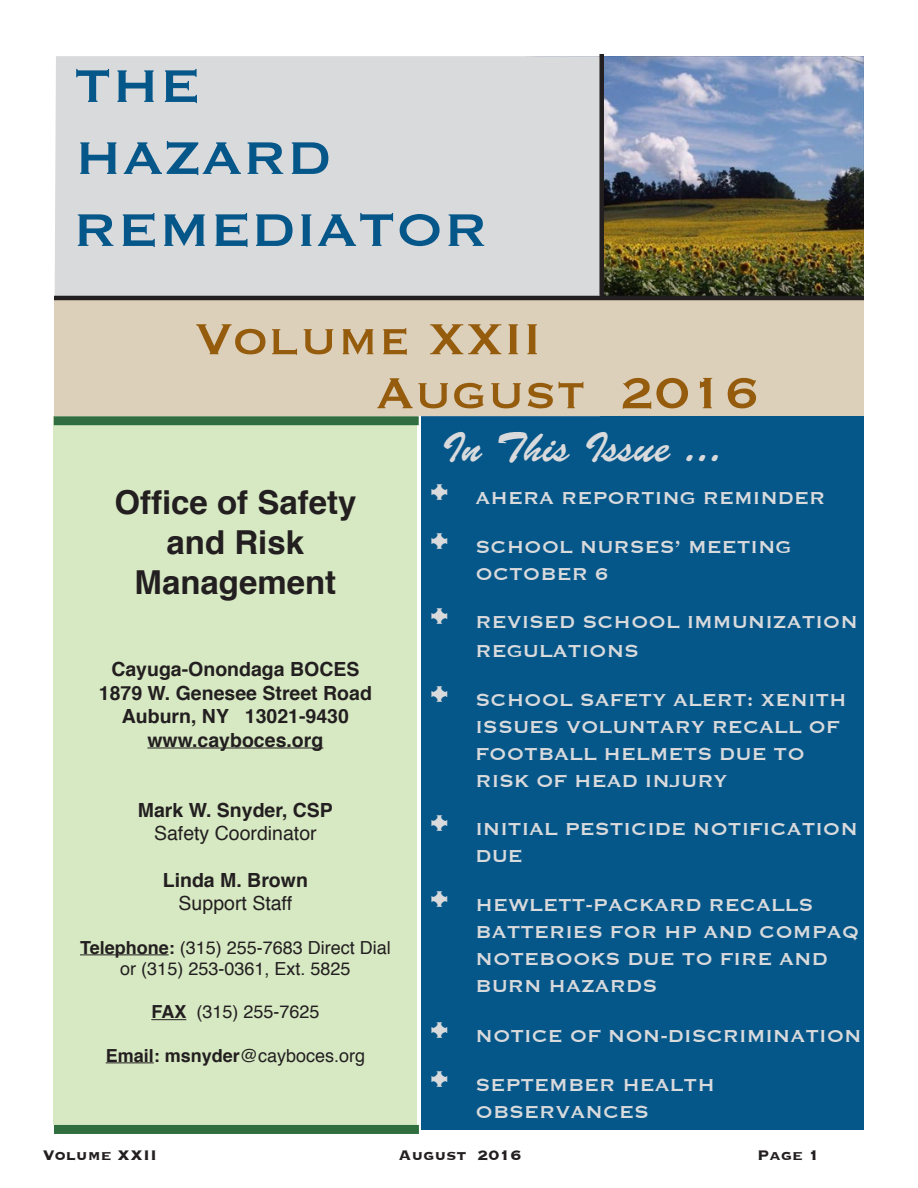
<style>
.page{position:relative;width:918px;height:1188px;background:#fff}
.page>*{position:absolute;margin:0;border:0;box-sizing:border-box;transform-origin:0 0}
.t1{font:60px "Copperplate";color:#055689}
.t2{font:57px "Copperplate";color:#965c0d}
.t3{font:42px "Brush Script Std";color:#d9dadc}
.t4{font:700 33px "Helvetica";color:#231f20}
.t5{font:22.5px "Copperplate";color:#d9dadc}
.t6{font:700 19.5px "Helvetica";color:#231f20}
.t7{font:19.5px "Helvetica";color:#231f20}
.t8{font:18px "Helvetica";color:#231f20}
.t9{font:700 18px "Helvetica";color:#231f20}
.t10{font:700 18px "Copperplate";color:#231f20}
.s1{font-weight:700}
.s2{font-weight:400}
.s3{font-size:45px}
</style>
<div class="page">
<img style="left:604px;top:56px;width:260px;height:240px">
<div style="left:422px;top:416px;width:442px;height:713px;background:#055689"></div>
<div style="left:54px;top:416px;width:363px;height:709px;background:#d7e9c3"></div>
<hr style="left:147px;top:748px;width:176px;height:1px;background:#231f20">
<hr style="left:80px;top:954px;width:89px;height:1px;background:#231f20">
<hr style="left:151px;top:1019px;width:35px;height:1px;background:#231f20">
<hr style="left:106px;top:1062px;width:48px;height:1px;background:#231f20">
<div style="left:54px;top:416px;width:365px;height:9px;background:#306d3f"></div>
<div style="left:54px;top:1125px;width:365px;height:9px;background:#306d3f"></div>
<div style="left:54px;top:56px;width:545px;height:240px;background:#d9dadc"></div>
<div style="left:54px;top:300px;width:810px;height:116px;background:#dcd0bb"></div>
<hr style="left:54px;top:296px;width:810px;height:4px;background:#231f20">
<div style="left:599px;top:54px;width:5px;height:242px;background:#231f20"></div>
<p class="t1" style="left:74px;top:46px;width:129px">THE</p>
<p class="t1" style="left:74px;top:118px;width:259px">HAZARD</p>
<p class="t1" style="left:73px;top:190px;width:417px">REMEDIATOR</p>
<p class="t2" style="left:195px;top:302px;width:348px">Volume XXII</p>
<p class="t2" style="left:376px;top:356px;width:385px">August 2016</p>
<p class="t4" style="left:114px;top:476px;width:244px">Office of Safety</p>
<p class="t4" style="left:167px;top:516px;width:139px">and Risk</p>
<p class="t4" style="left:135px;top:555px;width:203px">Management</p>
<p class="t6" style="left:111px;top:654px;width:250px">Cayuga-Onondaga BOCES</p>
<p class="t6" style="left:99px;top:677px;width:275px">1879 W. Genesee Street Road</p>
<p class="t6" style="left:122px;top:701px;width:229px">Auburn, NY 13021-9430</p>
<p class="t6" style="left:147px;top:724px;width:177px">www.cayboces.org</p>
<p class="t6" style="left:138px;top:794px;width:197px">Mark W. Snyder, CSP</p>
<p class="t7" style="left:154px;top:818px;width:164px">Safety Coordinator</p>
<p class="t6" style="left:163px;top:864px;width:147px">Linda M. Brown</p>
<p class="t7" style="left:179px;top:888px;width:115px">Support Staff</p>
<p class="t8" style="left:80px;top:933px;width:312px"><span class="s1">Telephone:</span> (315) 255-7683 Direct Dial</p>
<p class="t8" style="left:120px;top:955px;width:232px">or (315) 253-0361, Ext. 5825</p>
<p class="t8" style="left:151px;top:998px;width:170px"><span class="s1">FAX</span> (315) 255-7625</p>
<p class="t9" style="left:106px;top:1041px;width:261px">Email: msnyder<span class="s2">@cayboces.org</span></p>
<p class="t3" style="left:442px;top:424px;width:282px">In This Issue ...</p>
<p class="t5" style="left:428px;top:484px;width:399px"><span class="s3">•</span> AHERA REPORTING REMINDER</p>
<p class="t5" style="left:428px;top:532px;width:365px"><span class="s3">•</span> SCHOOL NURSES’ MEETING</p>
<p class="t5" style="left:476px;top:559px;width:135px">OCTOBER 6</p>
<p class="t5" style="left:428px;top:608px;width:431px"><span class="s3">•</span> REVISED SCHOOL IMMUNIZATION</p>
<p class="t5" style="left:476px;top:637px;width:165px">REGULATIONS</p>
<p class="t5" style="left:428px;top:685px;width:420px"><span class="s3">•</span> SCHOOL SAFETY ALERT: XENITH</p>
<p class="t5" style="left:476px;top:712px;width:366px">ISSUES VOLUNTARY RECALL OF</p>
<p class="t5" style="left:476px;top:739px;width:331px">FOOTBALL HELMETS DUE TO</p>
<p class="t5" style="left:476px;top:766px;width:253px">RISK OF HEAD INJURY</p>
<p class="t5" style="left:428px;top:815px;width:431px"><span class="s3">•</span> INITIAL PESTICIDE NOTIFICATION</p>
<p class="t5" style="left:476px;top:842px;width:49px">DUE</p>
<p class="t5" style="left:428px;top:890px;width:387px"><span class="s3">•</span> HEWLETT-PACKARD RECALLS</p>
<p class="t5" style="left:476px;top:917px;width:385px">BATTERIES FOR HP AND COMPAQ</p>
<p class="t5" style="left:476px;top:944px;width:354px">NOTEBOOKS DUE TO FIRE AND</p>
<p class="t5" style="left:476px;top:971px;width:183px">BURN HAZARDS</p>
<p class="t5" style="left:428px;top:1022px;width:435px"><span class="s3">•</span> NOTICE OF NON-DISCRIMINATION</p>
<p class="t5" style="left:428px;top:1070px;width:288px"><span class="s3">•</span> SEPTEMBER HEALTH</p>
<p class="t5" style="left:476px;top:1097px;width:175px">OBSERVANCES</p>
<p class="t10" style="left:43px;top:1143px;width:116px">Volume XXII</p>
<p class="t10" style="left:398px;top:1143px;width:124px">August 2016</p>
<p class="t10" style="left:757px;top:1143px;width:64px">Page 1</p>
</div>
